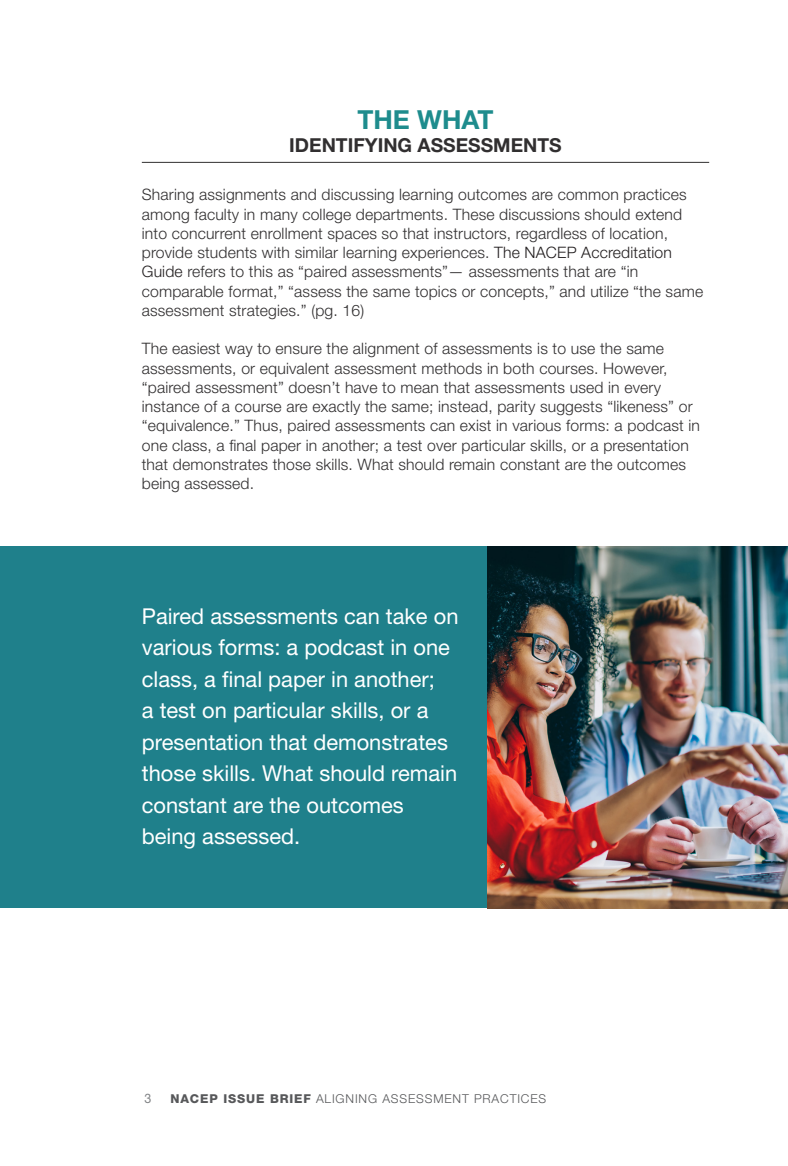
<style>
.page{position:relative;width:788px;height:1166px;background:#fff}
.page>*{position:absolute;margin:0;border:0;box-sizing:border-box;transform-origin:0 0}
.Section_Style{font:700 26.25px "Helvetica Neue LT Pro";color:#1e8c8d}
.Pull_Quote{font:21.88px/31.5px "Helvetica Neue LT Pro";color:#fff}
.Section_Style-2{font:700 19.25px "Helvetica Neue LT Pro";color:#312f30}
.Body{font:300 15.75px/19.2px "Helvetica Neue LT Pro";letter-spacing:.01em;color:#312f30}
.t1{font:13.12px "Helvetica Neue";color:#808285;scale:.95 1}
.t2{font:300 12.25px "Helvetica Neue LT Pro";letter-spacing:.07em;color:#57585a}
.s1{color:#231f20}
.s2{font-family:"Helvetica Neue";font-weight:800}
</style>
<div class="page">
<hr style="left:142px;top:162px;width:567px;height:1px;background:#312f30">
<div style="left:0;top:546px;width:788px;height:361px;background:#1f808b"></div>
<img style="left:487px;top:546px;width:301px;height:362px">
<p class="Section_Style" style="left:357px;top:103px;width:138px">THE WHAT</p>
<p class="Section_Style-2" style="left:289px;top:133px;width:274px">IDENTIFYING ASSESSMENTS</p>
<p class="Body" style="left:142px;top:185px;width:562px">Sharing assignments and discussing learning outcomes are common practices among faculty in many college departments. These discussions should extend into concurrent enrollment spaces so that instructors, regardless of location, provide students with similar learning experiences. <span class="s1">The NACEP Accreditation Guide</span> refers to this as “paired assessments”— assessments that are “in comparable format,” “assess the same topics or concepts,” and utilize “the same assessment strategies.” (pg. 16)</p>
<p class="Body" style="left:142px;top:339px;width:559px">The easiest way to ensure the alignment of assessments is to use the same assessments, or equivalent assessment methods in both courses. However, “paired assessment” doesn’t have to mean that assessments used in every instance of a course are exactly the same; instead, parity suggests “likeness” or “equivalence.” Thus, paired assessments can exist in various forms: a podcast in one class, a final paper in another; a test over particular skills, or a presentation that demonstrates those skills. What should remain constant are the outcomes being assessed.</p>
<p class="Pull_Quote" style="left:142px;top:600px;width:318px">Paired assessments can take on various forms: a podcast in one class, a final paper in another;<br>a test on particular skills, or a presentation that demonstrates those skills. What should remain constant are the outcomes being assessed.</p>
<p class="t1" style="left:144px;top:1090px;width:9px">3</p>
<p class="t2" style="left:170px;top:1091px;width:377px"><span class="s2">NACEP ISSUE BRIEF</span> ALIGNING ASSESSMENT PRACTICES</p>
</div>
